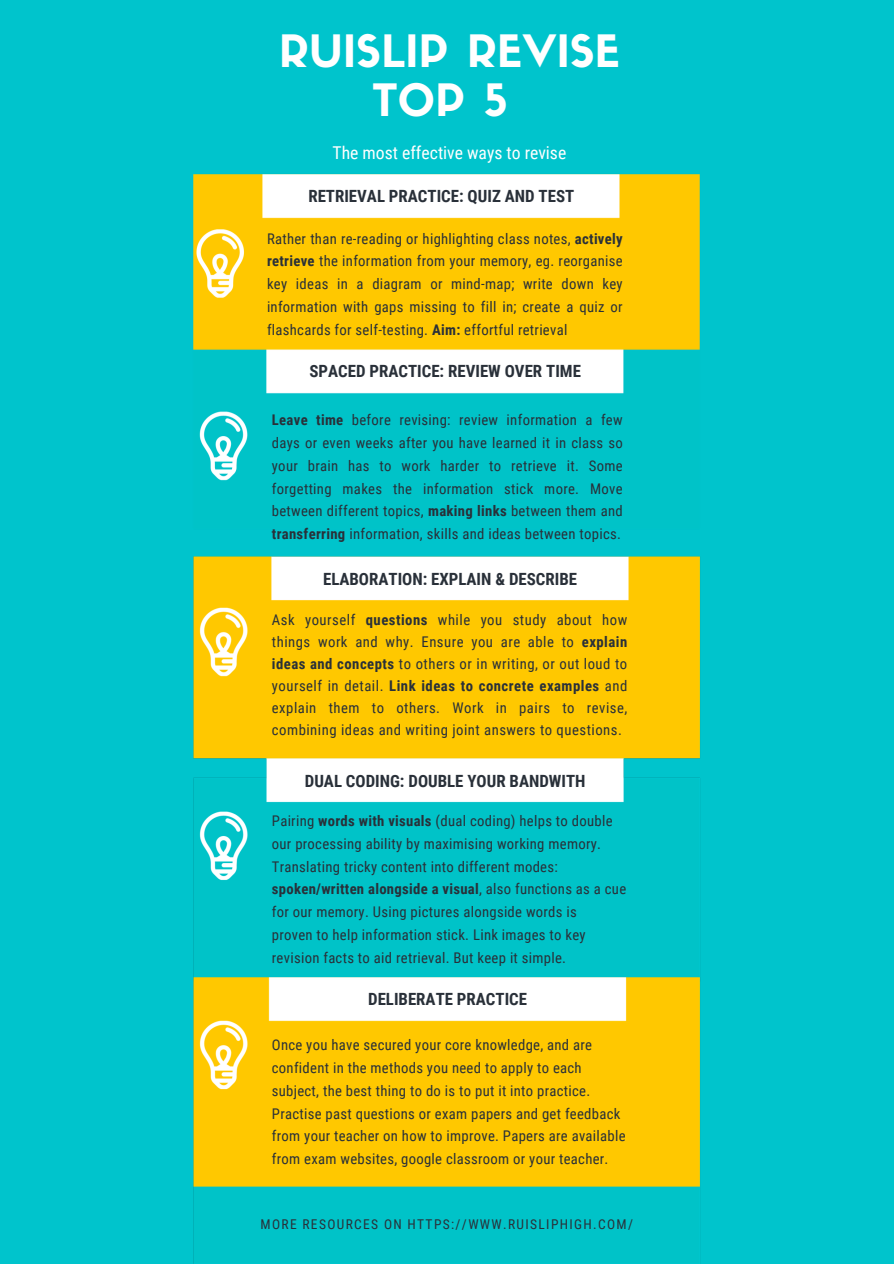
<style>
.page{position:relative;width:894px;height:1264px;background:#fff}
.page>*{position:absolute;margin:0;border:0;box-sizing:border-box;transform-origin:0 0}
.t1{font:43.8px/49.2px "Sifonn Basic";letter-spacing:.01em;color:#fff;text-align:center}
.t2{font:17.7px "Roboto Condensed";color:#fff}
.t3{font:700 16.8px "Roboto Condensed";color:#293039}
.t4{font:14.7px/22.8px "Roboto Condensed";letter-spacing:.02em;color:#293039}
.t5{font:13.5px "Roboto Condensed";letter-spacing:.1em;color:#293039}
.s1{font-weight:700}
</style>
<div class="page">
<div style="left:0;top:0;width:893px;height:1263px;background:#00c4cc"></div>
<img style="left:193px;top:174px;width:507px;height:307px">
<img style="left:193px;top:556px;width:508px;height:707px">
<h1 class="t1" style="left:279px;top:31px;width:342px">RUISLIP REVISE<br>TOP 5</h1>
<h1 class="t2" style="left:332px;top:142px;width:235px">The most effective ways to revise</h1>
<p class="t3" style="left:308px;top:187px;width:267px">RETRIEVAL PRACTICE: QUIZ AND TEST</p>
<h1 class="t4" style="left:267px;top:227px;width:357px;text-align:justify">Rather than re-reading or highlighting class notes, <span class="s1">actively retrieve</span> the information from your memory, eg. reorganise key ideas in a diagram or mind-map; write down key information with gaps missing to fill in; create a quiz or flashcards for self-testing. <span class="s1">Aim:</span> effortful retrieval</h1>
<p class="t3" style="left:309px;top:361px;width:273px">SPACED PRACTICE: REVIEW OVER TIME</p>
<p class="t4" style="left:272px;top:409px;width:352px;text-align:justify"><span class="s1">Leave time</span> before revising: review information a few days or even weeks after you have learned it in class so your brain has to work harder to retrieve it. Some forgetting makes the information stick more. Move between different topics, <span class="s1">making links</span> between them and <span class="s1">transferring</span> information, skills and ideas between topics.</p>
<h1 class="t3" style="left:323px;top:569px;width:255px">ELABORATION: EXPLAIN &amp; DESCRIBE</h1>
<p class="t4" style="left:272px;top:608px;width:357px;line-height:22px;text-align:justify">Ask yourself <span class="s1">questions</span> while you study about how things work and why. Ensure you are able to <span class="s1">explain ideas and concepts</span> to others or in writing, or out loud to yourself in detail. <span class="s1">Link ideas to concrete examples</span> and explain them to others. Work in pairs to revise, combining ideas and writing joint answers to questions.</p>
<h1 class="t3" style="left:305px;top:771px;width:282px">DUAL CODING: DOUBLE YOUR BANDWITH</h1>
<p class="t4" style="left:272px;top:809px;width:356px">Pairing <span class="s1">words with visuals</span> (dual coding) helps to double our processing ability by maximising working memory.<br>Translating tricky content into different modes: <span class="s1">spoken/written alongside a visual</span>, also functions as a cue for our memory. Using pictures alongside words is</p>
<h1 class="t4" style="left:272px;top:923px;width:315px">proven to help information stick. Link images to key revision facts to aid retrieval. But keep it simple.</h1>
<h2 class="t3" style="left:368px;top:989px;width:160px">DELIBERATE PRACTICE</h2>
<p class="t4" style="left:272px;top:1034px;width:321px">Once you have secured your core knowledge, and are confident in the methods you need to apply to each</p>
<p class="t4" style="left:272px;top:1079px;width:355px">subject, the best thing to do is to put it into practice.<br>Practise past questions or exam papers and get feedback from your teacher on how to improve. Papers are available from exam websites, google classroom or your teacher.</p>
<p class="t5" style="left:260px;top:1215px;width:374px">MORE RESOURCES ON HTTPS://WWW.RUISLIPHIGH.COM/</p>
</div>
